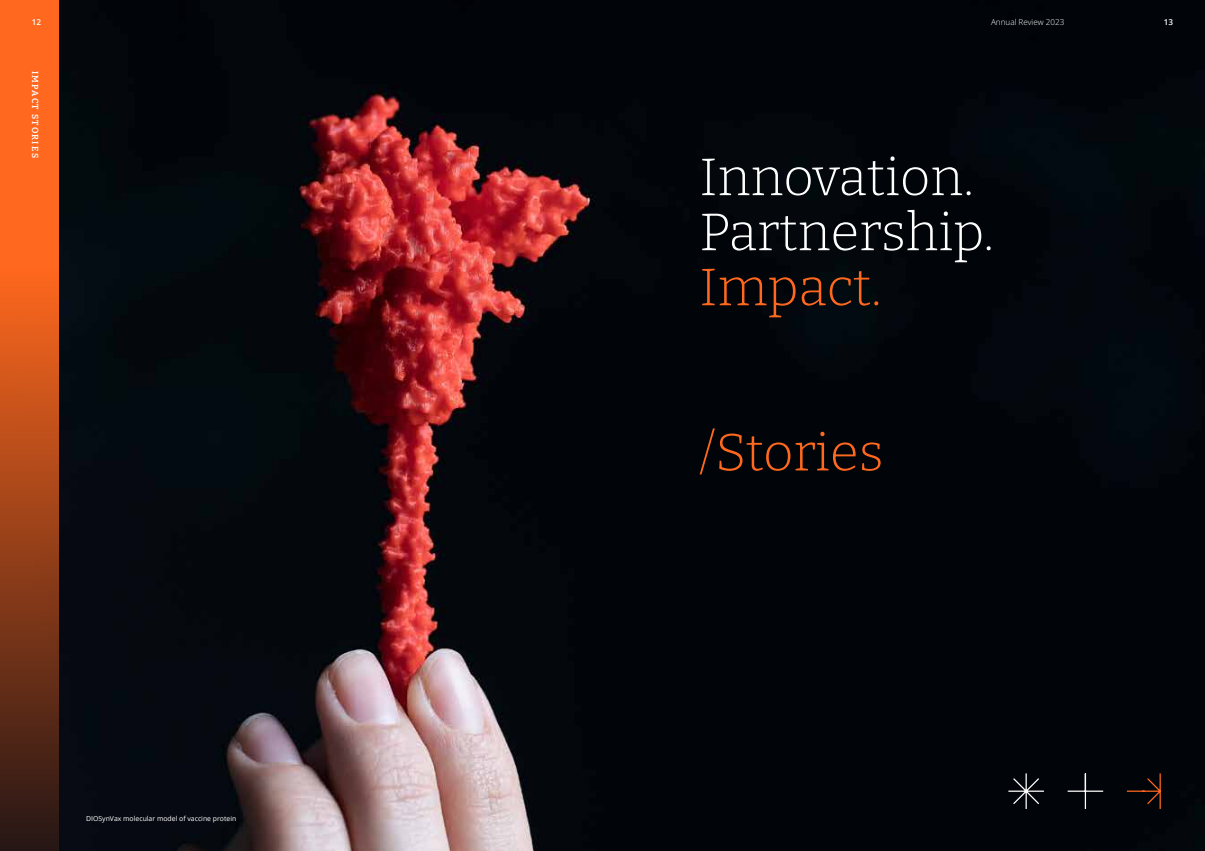
<style>
.page{position:relative;width:1205px;height:851px;background:#fff}
.page>*{position:absolute;margin:0;border:0;box-sizing:border-box;transform-origin:0 0}
.t1{font:300 52.5px/55px "Bitter";color:#fff}
.t2{font:300 52.5px "Bitter";color:#ff681e}
.t3{font:600 8.75px "Bitter";letter-spacing:.15em;color:#fff}
.t4{font:300 8.12px "Open Sans";color:#fff}
.t5{font:600 8.12px "Open Sans";color:#fff}
.t6{font:6.88px "Open Sans";color:#fff}
</style>
<div class="page">
<img style="left:59px;top:0;width:1146px;height:850px">
<svg style="left:0;top:0;width:59px;height:850px;background:#b44b1a"></svg>
<svg style="left:1007px;top:772px;width:97px;height:38px;background:#13151a"></svg>
<svg style="left:1125px;top:772px;width:37px;height:38px"></svg>
<p class="t5" style="left:32px;top:16px;width:11px">12</p>
<p class="t4" style="left:991px;top:16px;width:75px">Annual Review 2023</p>
<p class="t5" style="left:1164px;top:16px;width:11px">13</p>
<p class="t3" style="left:41px;top:71px;width:89px;rotate:90deg">IMPACT STORIES</p>
<p class="t6" style="left:86px;top:813px;width:152px">DIOSynVax molecular model of vaccine protein</p>
<h1 class="t1" style="left:699px;top:148px;width:296px">Innovation.<br>Partnership.</h1>
<h1 class="t2" style="left:699px;top:253px;width:184px">Impact.</h1>
<h1 class="t2" style="left:699px;top:418px;width:186px">/Stories</h1>
</div>
